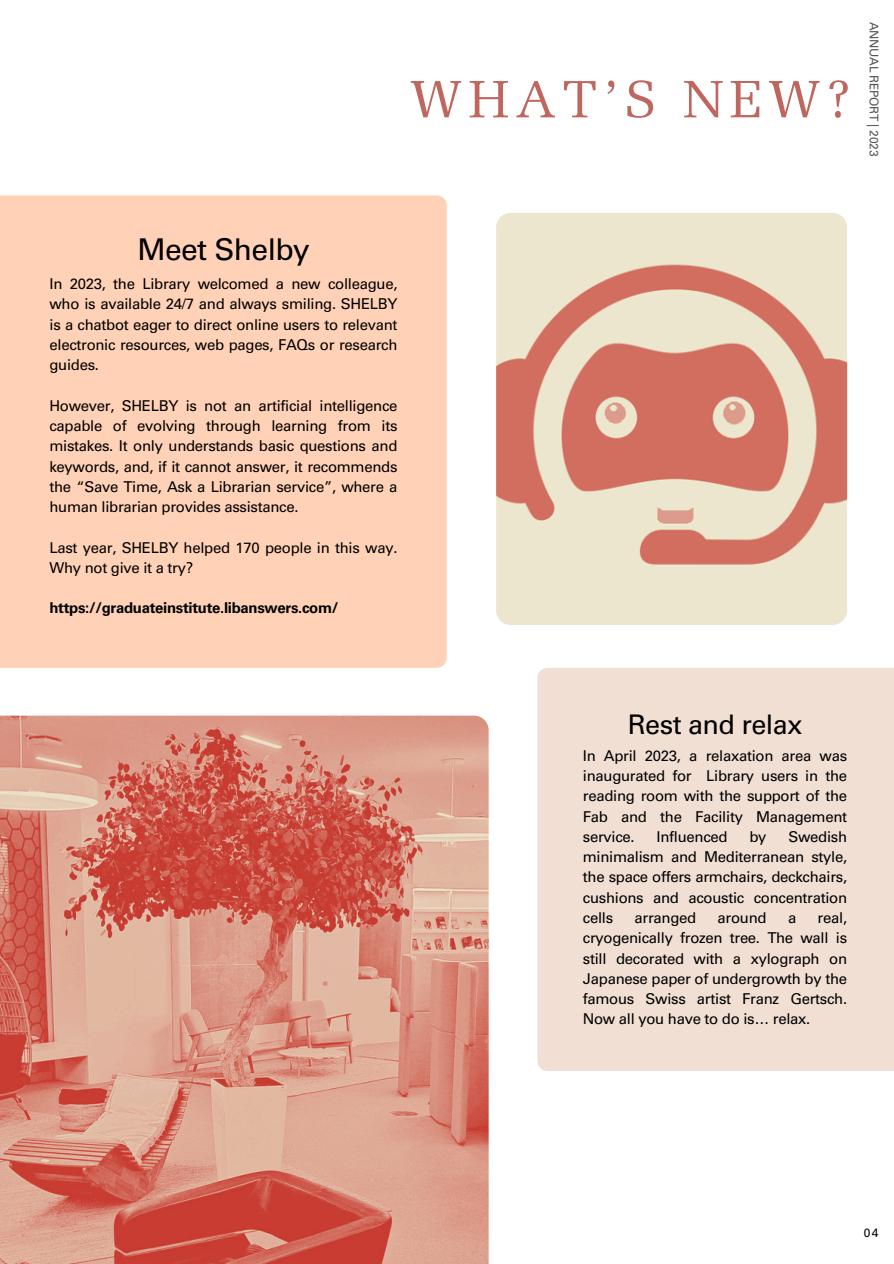
<style>
.page{position:relative;width:894px;height:1264px;background:#fff}
.page>*{position:absolute;margin:0;border:0;box-sizing:border-box;transform-origin:0 0}
.t1{font:52.5px "Melior LT Std";letter-spacing:.115em;color:#bf665f}
.t2{font:30px "Univers LT Std";letter-spacing:-.02em;color:#000}
.t3{font:27px "Univers LT Std";letter-spacing:-.02em;color:#000}
.t4{font:14.85px/20.2px "Univers LT Std";letter-spacing:-.02em;color:#000;text-align:justify}
.t5{font:700 14.85px "Univers LT Std";letter-spacing:-.02em;color:#000}
.t6{font:12px "Univers LT Std";letter-spacing:-.02em;color:#545454}
.t7{font:12px "Univers LT Std";color:#000}
</style>
<div class="page">
<img style="left:496px;top:213px;width:350px;height:412px;border-radius:15px">
<img style="left:0;top:715px;width:488px;height:548px">
<div style="left:537px;top:668px;width:356px;height:402px;background:#f1dfd4"></div>
<div style="left:0;top:195px;width:446px;height:473px;background:#ffd2b7"></div>
<h3 class="t1" style="left:409px;top:78px;width:441px">WHAT’S NEW?</h3>
<h2 class="t6" style="left:878px;top:22px;width:136px;rotate:90deg">ANNUAL REPORT | 2023</h2>
<p class="t2" style="left:137px;top:238px;width:174px">Meet Shelby</p>
<p class="t4" style="left:49px;top:276px;width:349px">In 2023, the Library welcomed a new colleague, who is available 24/7 and always smiling. SHELBY is a chatbot eager to direct online users to relevant electronic resources, web pages, FAQs or research guides.</p>
<p class="t4" style="left:49px;top:397px;width:349px">However, SHELBY is not an artificial intelligence capable of evolving through learning from its mistakes. It only understands basic questions and keywords, and, if it cannot answer, it recommends the “Save Time, Ask a Librarian service”, where a human librarian provides assistance.</p>
<h3 class="t4" style="left:49px;top:539px;width:349px">Last year, SHELBY helped 170 people in this way.<br>Why not give it a try?</h3>
<p class="t5" style="left:49px;top:602px;width:290px">https://graduateinstitute.libanswers.com/</p>
<h3 class="t3" style="left:627px;top:714px;width:176px">Rest and relax</h3>
<h3 class="t4" style="left:582px;top:747px;width:266px">In April 2023, a relaxation area was inaugurated for Library users in the reading room with the support of the Fab and the Facility Management service.</h3>
<h3 class="t4" style="left:582px;top:828px;width:266px;text-indent:205px">Swedish minimalism and Mediterranean style, the space offers armchairs, deckchairs, cushions and acoustic concentration cells</h3>
<h3 class="t4" style="left:656px;top:828px;width:73px">Influenced</h3>
<h3 class="t4" style="left:749px;top:828px;width:19px">by</h3>
<h3 class="t4" style="left:582px;top:909px;width:266px;text-indent:235px">real, cryogenically frozen tree. The wall is still decorated with a xylograph on Japanese paper of undergrowth by the famous Swiss artist Franz Gertsch.<br>Now all you have to do is… relax.</h3>
<h3 class="t4" style="left:634px;top:909px;width:63px">arranged</h3>
<h3 class="t4" style="left:717px;top:909px;width:51px">around</h3>
<h3 class="t4" style="left:787px;top:909px;width:10px">a</h3>
<h3 class="t7" style="left:863px;top:1228px;width:16px">04</h3>
</div>
